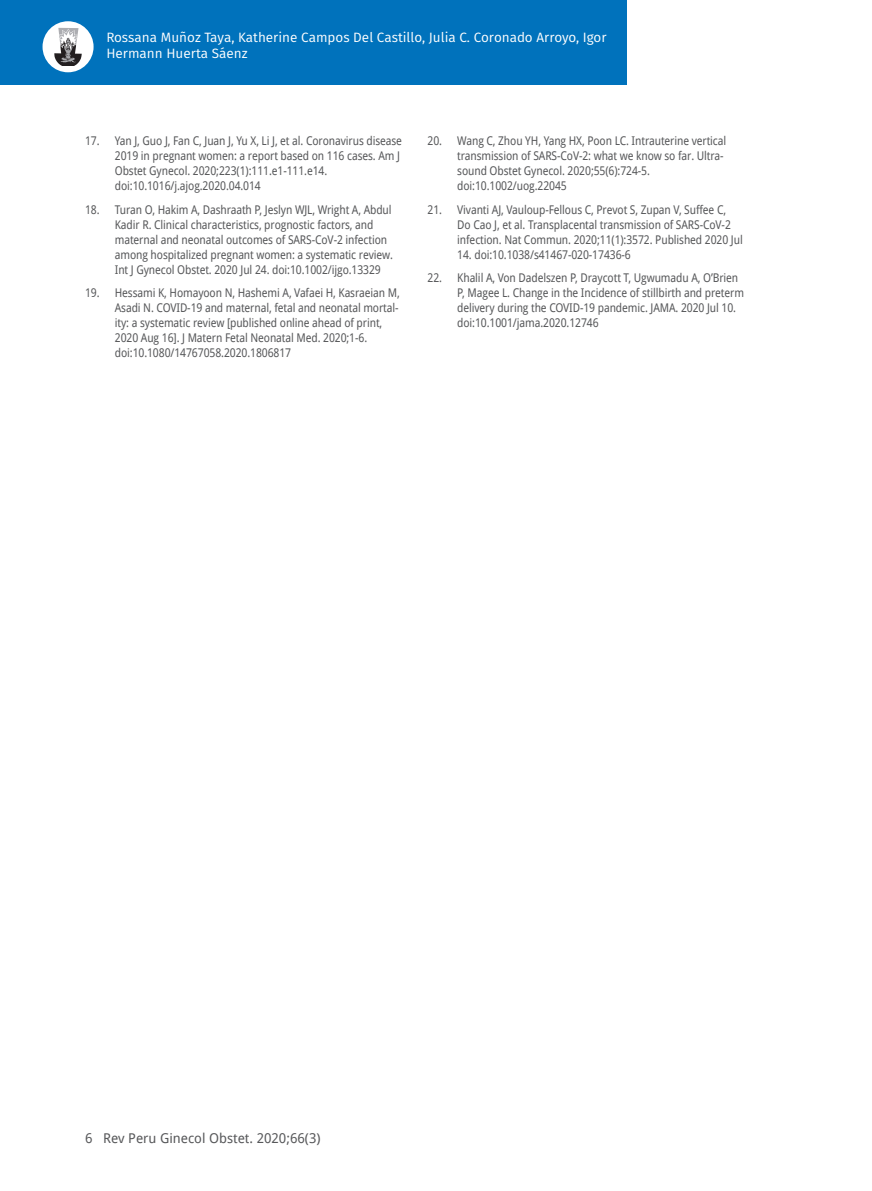
<style>
.page{position:relative;width:872px;height:1191px;background:#fff}
.page>*{position:absolute;margin:0;border:0;box-sizing:border-box;transform-origin:0 0}
.t1{font:13.5px/16.2px "Fira Sans";color:#fff}
.t2{font:13.5px "Droid Sans";color:#57585a}
.t3{font:12px/15px "Droid Sans";letter-spacing:-.01em;color:#57585a;scale:.9 1}
</style>
<div class="page">
<div style="left:0;top:0;width:626px;height:85px;background:#0072bc"></div>
<div style="left:43px;top:21px;width:51px;height:51px;background:#fff;border-radius:50%"></div>
<svg style="left:54px;top:28px;width:28px;height:38px"></svg>
<p class="t1" style="left:106px;top:29px;width:502px">Rossana Muñoz Taya, Katherine Campos Del Castillo, Julia C. Coronado Arroyo, Igor<br>Hermann Huerta Sáenz</p>
<p class="t3" style="left:115px;top:133px;width:320px;text-indent:-30px">17. Yan J, Guo J, Fan C, Juan J, Yu X, Li J, et al. Coronavirus disease 2019 in pregnant women: a report based on 116 cases. Am J Obstet Gynecol. 2020;223(1):111.e1-111.e14. doi:10.1016/j.ajog.2020.04.014</p>
<p class="t3" style="left:115px;top:202px;width:310px;text-indent:-30px">18. Turan O, Hakim A, Dashraath P, Jeslyn WJL, Wright A, Abdul Kadir R. Clinical characteristics, prognostic factors, and maternal and neonatal outcomes of SARS-CoV-2 infection among hospitalized pregnant women: a systematic review.<br>Int J Gynecol Obstet. 2020 Jul 24. doi:10.1002/ijgo.13329</p>
<p class="t3" style="left:115px;top:285px;width:318px;text-indent:-30px">19. Hessami K, Homayoon N, Hashemi A, Vafaei H, Kasraeian M, Asadi N. COVID-19 and maternal, fetal and neonatal mortal&shy;ity: a systematic review [published online ahead of print, 2020 Aug 16]. J Matern Fetal Neonatal Med. 2020;1-6. doi:10.1080/14767058.2020.1806817</p>
<p class="t3" style="left:457px;top:133px;width:300px;text-indent:-30px">20. Wang C, Zhou YH, Yang HX, Poon LC. Intrauterine vertical transmission of SARS-CoV-2: what we know so far. Ultra&shy;sound Obstet Gynecol. 2020;55(6):724-5. doi:10.1002/uog.22045</p>
<p class="t3" style="left:457px;top:202px;width:319px;text-indent:-30px">21. Vivanti AJ, Vauloup-Fellous C, Prevot S, Zupan V, Suffee C,<br>Do Cao J, et al. Transplacental transmission of SARS-CoV-2 infection. Nat Commun. 2020;11(1):3572. Published 2020 Jul</p>
<p class="t3" style="left:457px;top:247px;width:194px">14. doi:10.1038/s41467-020-17436-6</p>
<p class="t3" style="left:457px;top:270px;width:320px;text-indent:-30px">22. Khalil A, Von Dadelszen P, Draycott T, Ugwumadu A, O’Brien P, Magee L. Change in the Incidence of stillbirth and preterm delivery during the COVID-19 pandemic. JAMA. 2020 Jul 10. doi:10.1001/jama.2020.12746</p>
<p class="t2" style="left:85px;top:1128px;width:237px">6 Rev Peru Ginecol Obstet. 2020;66(3)</p>
</div>
